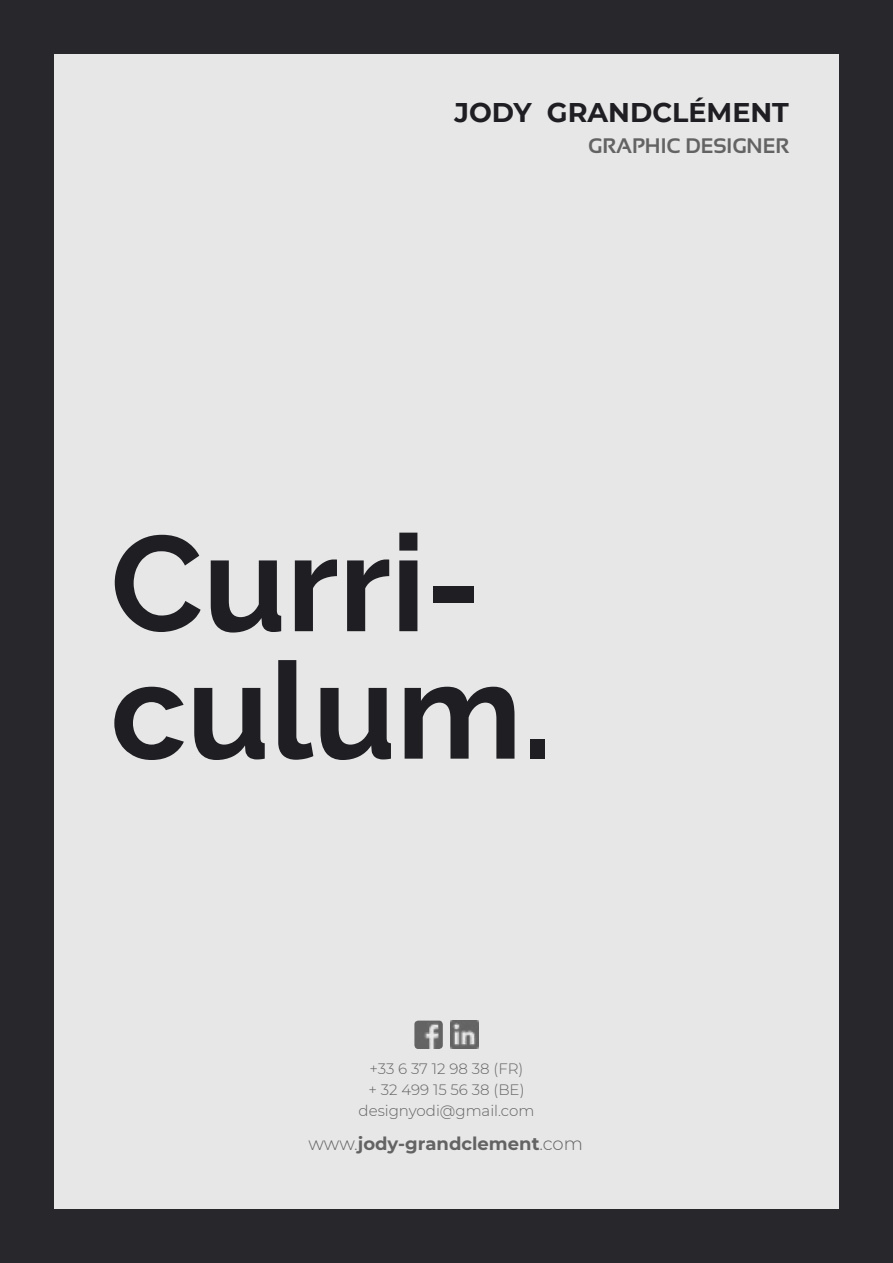
<style>
.page{position:relative;width:893px;height:1263px;background:#28272c}
.page>*{position:absolute;margin:0;border:0;box-sizing:border-box;transform-origin:0 0}
.t1{font:700 135px/127.5px "Raleway";color:#1e1e23}
.t2{font:700 27px "Montserrat";color:#1e1e23}
.t3{font:700 21px "Sansation";color:#646363}
.t4{font:700 18px "Montserrat";color:#646363}
.t5{font:300 15px/21px "Montserrat";color:#646363;text-align:center}
.s1{font-weight:300}
</style>
<div class="page">
<div style="left:54px;top:54px;width:785px;height:1155px;background:#e7e7e7"></div>
<img style="left:414px;top:1020px;width:29px;height:29px">
<img style="left:450px;top:1020px;width:29px;height:29px">
<h2 class="t2" style="left:454px;top:93px;width:336px">JODY GRANDCLÉMENT</h2>
<h3 class="t3" style="left:588px;top:134px;width:202px">GRAPHIC DESIGNER</h3>
<h1 class="t1" style="left:111px;top:521px;width:443px">Curri&shy;culum.</h1>
<p class="t5" style="left:359px;top:1058px;width:177px">+33 6 37 12 98 38 (FR)<br>+ 32 499 15 56 38 (BE) designyodi@gmail.com</p>
<p class="t4" style="left:308px;top:1131px;width:276px"><span class="s1">www.</span>jody-grandclement<span class="s1">.com</span></p>
</div>
